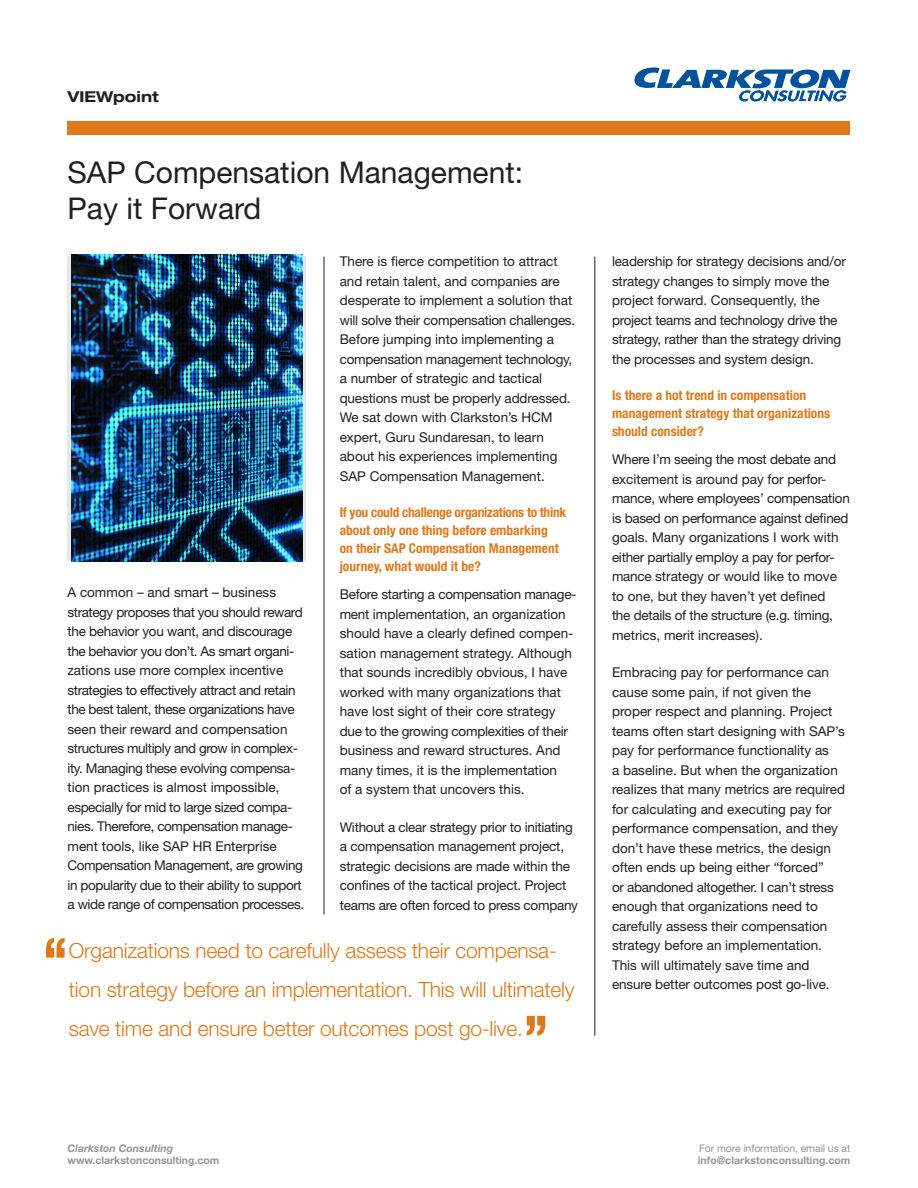
<style>
.page{position:relative;width:918px;height:1188px;background:#fff}
.page>*{position:absolute;margin:0;border:0;box-sizing:border-box;transform-origin:0 0}
.qoute{font:700 condensed 61.5px "Helvetica Neue LT Std";color:#de791b}
.body_copy{font:30px/36px "Helvetica Neue LT Std";color:#231f20}
.qoute-2{font:300 21px/39px "Helvetica Neue LT Std";letter-spacing:-.01em;color:#de791b}
.t1{font:700 expanded 15px "Helvetica Neue LT Std";color:#231f20}
.body_copy-2{font:13.5px/19.5px "Helvetica Neue LT Std";color:#231f20}
.body_copy-3{font:13.5px/19.5px "Helvetica Neue LT Std";letter-spacing:-.03em;color:#231f20}
.body_copy-4{font:13.5px/19.5px "Helvetica Neue LT Std";letter-spacing:-.02em;color:#231f20}
.question{font:700 condensed 13.5px/18px "Helvetica Neue LT Std";color:#de791b}
.body-pre_bullet{font:10.5px/12.8px "Helvetica Neue LT Std";letter-spacing:-.01em;color:#939598}
.body-pre_bullet-2{font:700 10.5px/12.8px "Helvetica Neue LT Std";color:#939598}
.s1{font-style:italic}
.s2{font-weight:700}
</style>
<div class="page">
<svg style="left:634px;top:68px;width:216px;height:33px"></svg>
<hr style="left:594px;top:257px;width:1px;height:779px;background:#231f20">
<div style="left:68px;top:121px;width:782px;height:14px;background:#de791b"></div>
<hr style="left:324px;top:257px;width:1px;height:657px;background:#231f20">
<svg style="left:68px;top:256px;width:238px;height:305px;background:#ccdae0"></svg>
<img style="left:71px;top:255px;width:231px;height:307px">
<p class="t1" style="left:68px;top:87px;width:93px">VIEWpoint</p>
<p class="body_copy" style="left:68px;top:154px;width:457px">SAP Compensation Management:<br>Pay it Forward</p>
<p class="body_copy-3" style="left:68px;top:583px;width:238px">A common – and smart – business strategy proposes that you should reward the behavior you want, and discourage the behavior you don’t. As smart organi&shy;zations use more complex incentive strategies to effectively attract and retain the best talent, these organizations have seen their reward and compensation structures multiply and grow in complex&shy;ity. Managing these evolving compensa&shy;tion practices is almost impossible, especially for mid to large sized compa&shy;nies. Therefore, compensation manage&shy;ment tools, like SAP HR Enterprise Compensation Management, are growing in popularity due to their ability to support a wide range of compensation processes.</p>
<p class="body_copy-2" style="left:340px;top:251px;width:237px">There is fierce competition to attract and retain talent, and companies are desperate to implement a solution that will solve their compensation challenges.<br>Before jumping into implementing a compensation management technology, a number of strategic and tactical questions must be properly addressed.<br>We sat down with Clarkston’s HCM expert, Guru Sundaresan, to learn about his experiences implementing SAP Compensation Management.</p>
<p class="question" style="left:340px;top:503px;width:228px">If you could challenge organizations to think about only one thing before embarking<br>on their SAP Compensation Management journey, what would it be?</p>
<p class="body_copy-2" style="left:340px;top:584px;width:238px">Before starting a compensation manage&shy;ment implementation, an organization should have a clearly defined compen&shy;sation management strategy. Although that sounds incredibly obvious, I have worked with many organizations that have lost sight of their core strategy due to the growing complexities of their business and reward structures. And many times, it is the implementation<br>of a system that uncovers this.</p>
<p class="body_copy-2" style="left:340px;top:817px;width:240px">Without a clear strategy prior to initiating a compensation management project, strategic decisions are made within the confines of the tactical project. Project teams are often forced to press company</p>
<p class="qoute" style="left:42px;top:923px;width:28px">‘‘</p>
<p class="qoute-2" style="left:69px;top:930px;width:507px">Organizations need to carefully assess their compensa&shy;tion strategy before an implementation. This will ultimately save time and ensure better outcomes post go-live.</p>
<p class="qoute" style="left:523px;top:1001px;width:28px">’’</p>
<p class="body_copy-2" style="left:612px;top:251px;width:235px">leadership for strategy decisions and/or strategy changes to simply move the project forward. Consequently, the project teams and technology drive the strategy, rather than the strategy driving the processes and system design.</p>
<p class="question" style="left:612px;top:386px;width:220px">Is there a hot trend in compensation management strategy that organizations should consider?</p>
<p class="body_copy-4" style="left:612px;top:449px;width:239px">Where I’m seeing the most debate and excitement is around pay for perfor&shy;mance, where employees’ compensation is based on performance against defined goals. Many organizations I work with either partially employ a pay for perfor&shy;mance strategy or would like to move to one, but they haven’t yet defined<br>the details of the structure (e.g. timing, metrics, merit increases).</p>
<p class="body_copy-2" style="left:612px;top:662px;width:235px">Embracing pay for performance can cause some pain, if not given the proper respect and planning. Project teams often start designing with SAP’s pay for performance functionality as<br>a baseline. But when the organization realizes that many metrics are required for calculating and executing pay for performance compensation, and they don’t have these metrics, the design often ends up being either “forced”<br>or abandoned altogether. I can’t stress enough that organizations need to carefully assess their compensation strategy before an implementation.<br>This will ultimately save time and ensure better outcomes post go-live.</p>
<p class="body-pre_bullet-2" style="left:68px;top:1141px;width:153px"><span class="s1">Clarkston Consulting </span>www.clarkstonconsulting.com</p>
<p class="body-pre_bullet" style="left:698px;top:1141px;width:154px">For more information, email us at <span class="s2">info@clarkstonconsulting.com</span></p>
</div>
